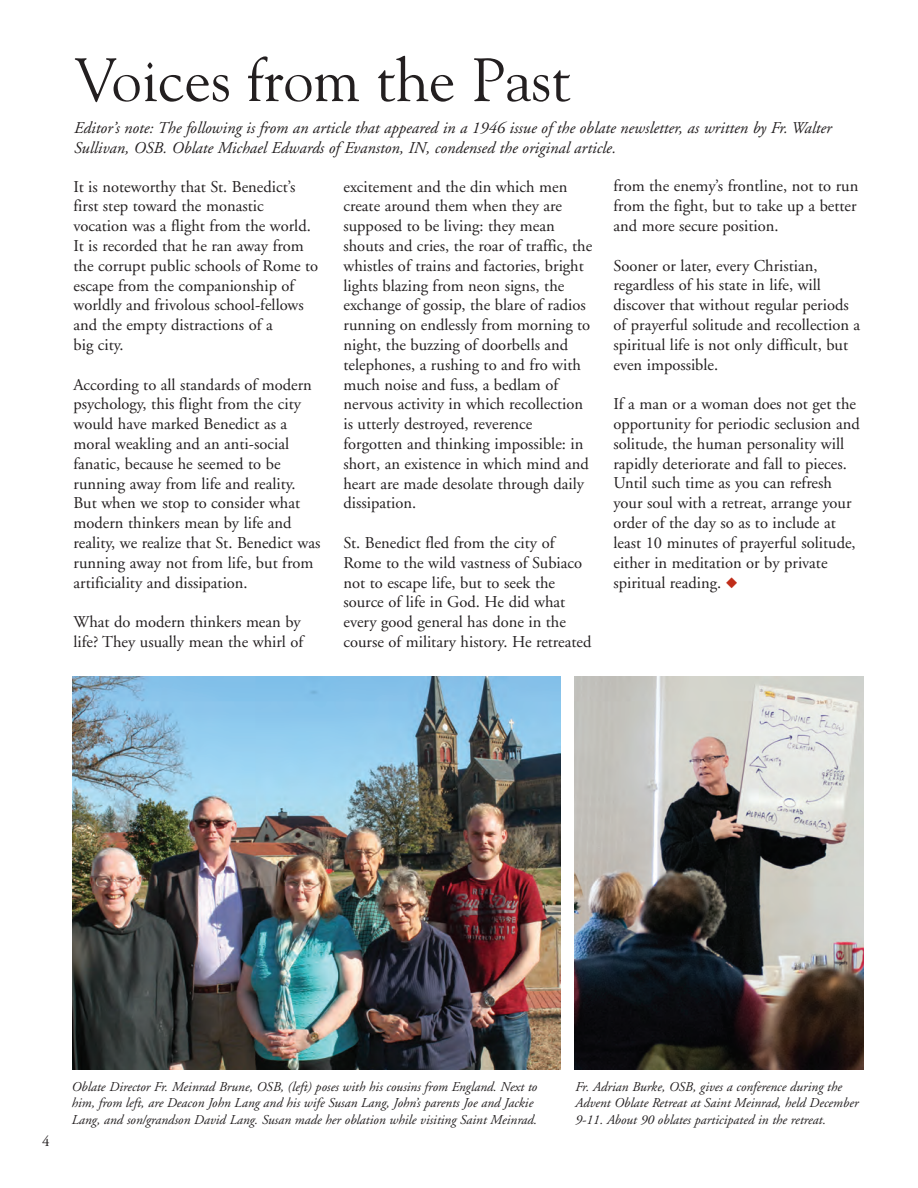
<style>
.page{position:relative;width:918px;height:1188px;background:#fff}
.page>*{position:absolute;margin:0;border:0;box-sizing:border-box;transform-origin:0 0}
.t1{font:60.75px "Goudy";color:#231f20}
.t2{font:16.5px/19.8px "Adobe Garamond";color:#231f20}
.t3{font:italic 16.5px/19.8px "Adobe Garamond";color:#231f20}
.t4{font:15px "Adobe Garamond";color:#231f20}
.t5{font:italic 13.5px/16.2px "Adobe Garamond";color:#231f20}
.s1{color:#c02d19}
</style>
<div class="page">
<img style="left:72px;top:677px;width:488px;height:393px">
<img style="left:575px;top:676px;width:289px;height:394px">
<h1 class="t1" style="left:74px;top:56px;width:498px">Voices from the Past</h1>
<p class="t3" style="left:74px;top:119px;width:759px">Editor’s note: The following is from an article that appeared in a 1946 issue of the oblate newsletter, as written by Fr. Walter<br>Sullivan, OSB. Oblate Michael Edwards of Evanston, IN, condensed the original article.</p>
<p class="t2" style="left:74px;top:178px;width:246px">It is noteworthy that St. Benedict’s first step toward the monastic vocation was a flight from the world.<br>It is recorded that he ran away from the corrupt public schools of Rome to escape from the companionship of worldly and frivolous school-fellows and the empty distractions of a<br>big city.</p>
<p class="t2" style="left:74px;top:376px;width:248px">According to all standards of modern psychology, this flight from the city would have marked Benedict as a moral weakling and an anti-social fanatic, because he seemed to be running away from life and reality.<br>But when we stop to consider what modern thinkers mean by life and reality, we realize that St. Benedict was running away not from life, but from artificiality and dissipation.</p>
<p class="t2" style="left:74px;top:614px;width:231px">What do modern thinkers mean by life? They usually mean the whirl of</p>
<p class="t2" style="left:343px;top:178px;width:250px">excitement and the din which men create around them when they are supposed to be living: they mean shouts and cries, the roar of traffic, the whistles of trains and factories, bright lights blazing from neon signs, the exchange of gossip, the blare of radios running on endlessly from morning to night, the buzzing of doorbells and telephones, a rushing to and fro with much noise and fuss, a bedlam of nervous activity in which recollection is utterly destroyed, reverence forgotten and thinking impossible: in short, an existence in which mind and heart are made desolate through daily dissipation.</p>
<p class="t2" style="left:343px;top:534px;width:250px">St. Benedict fled from the city of Rome to the wild vastness of Subiaco not to escape life, but to seek the source of life in God. He did what every good general has done in the course of military history. He retreated</p>
<p class="t2" style="left:614px;top:178px;width:246px;text-align:justify">from the enemy’s frontline, not to run from the fight, but to take up a better and more secure position.</p>
<p class="t2" style="left:614px;top:257px;width:248px">Sooner or later, every Christian, regardless of his state in life, will discover that without regular periods of prayerful solitude and recollection a spiritual life is not only difficult, but even impossible.</p>
<p class="t2" style="left:614px;top:396px;width:248px">If a man or a woman does not get the opportunity for periodic seclusion and solitude, the human personality will rapidly deteriorate and fall to pieces.<br>Until such time as you can refresh your soul with a retreat, arrange your order of the day so as to include at least 10 minutes of prayerful solitude, either in meditation or by private spiritual reading. <span class="s1">◆</span></p>
<p class="t4" style="left:42px;top:1136px;width:9px">4</p>
<p class="t5" style="left:71px;top:1080px;width:467px">Oblate Director Fr. Meinrad Brune, OSB, (left) poses with his cousins from England. Next to him, from left, are Deacon John Lang and his wife Susan Lang, John’s parents Joe and Jackie<br>Lang, and son/grandson David Lang. Susan made her oblation while visiting Saint Meinrad.</p>
<p class="t5" style="left:575px;top:1080px;width:285px">Fr. Adrian Burke, OSB, gives a conference during the<br>Advent Oblate Retreat at Saint Meinrad, held December<br>9-11. About 90 oblates participated in the retreat.</p>
</div>
